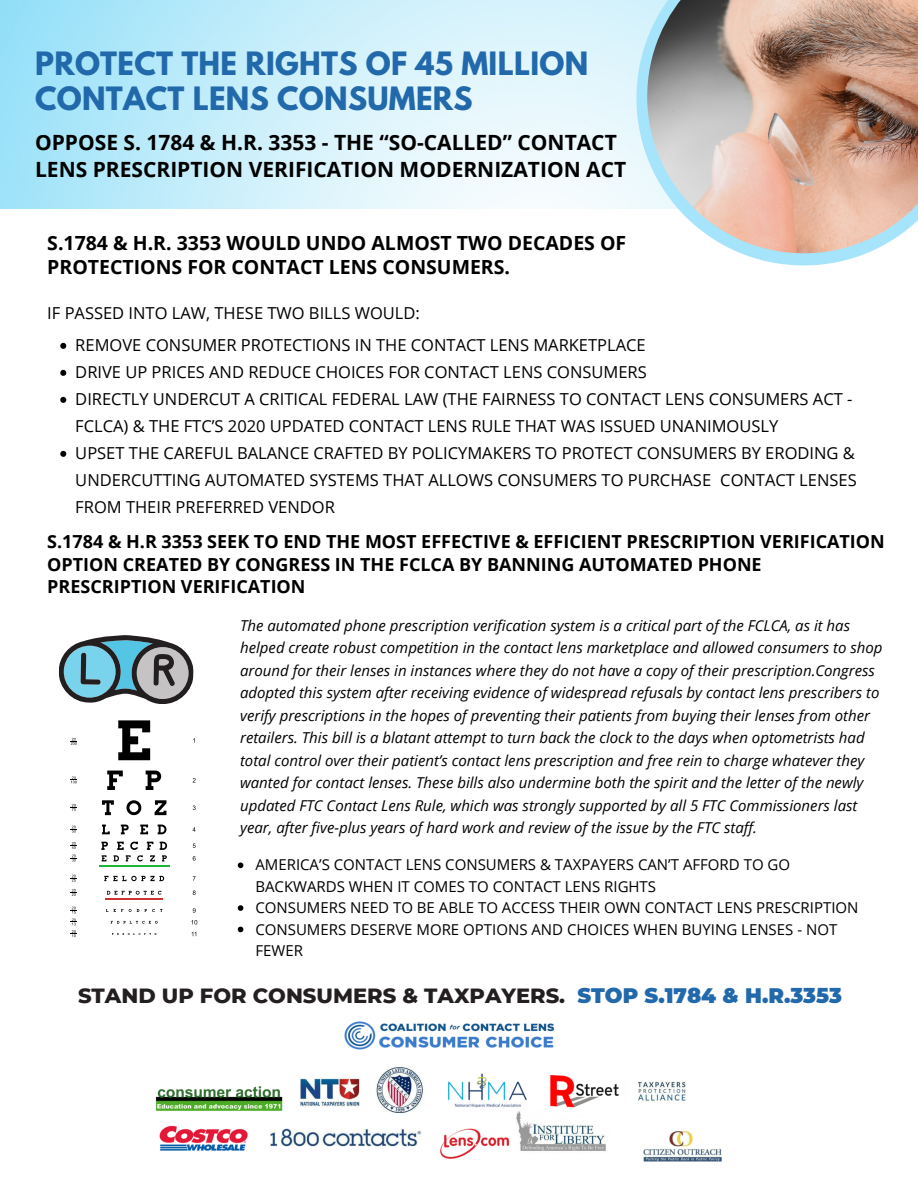
<style>
.page{position:relative;width:918px;height:1188px;background:#fff}
.page>*{position:absolute;margin:0;border:0;box-sizing:border-box;transform-origin:0 0}
.t1{font:700 28.5px "League Spartan";letter-spacing:.01em;color:#2269ab}
.t2{font:700 21px/27px "Open Sans";color:#000}
.t3{font:800 21px "Montserrat";color:#231f20}
.t4{font:700 19.5px "Open Sans";color:#000}
.t5{font:700 18px/22.5px "Open Sans";color:#000}
.t6{font:16.5px/27px "Open Sans";color:#000}
.t7{font:italic 15px/22.5px "Open Sans";color:#000}
.t8{font:15px/21.3px "Open Sans";color:#000}
.s1{font-weight:900;color:#2269ab}
</style>
<div class="page">
<svg style="left:193px;top:805px;width:3px;height:5px"></svg>
<svg style="left:193px;top:856px;width:3px;height:5px"></svg>
<svg style="left:193px;top:890px;width:3px;height:5px"></svg>
<svg style="left:193px;top:908px;width:3px;height:5px"></svg>
<svg style="left:191px;top:920px;width:6px;height:5px"></svg>
<svg style="left:192px;top:932px;width:4px;height:4px"></svg>
<svg style="left:118px;top:720px;width:32px;height:40px"></svg>
<svg style="left:107px;top:771px;width:16px;height:19px"></svg>
<svg style="left:146px;top:771px;width:15px;height:19px"></svg>
<svg style="left:102px;top:800px;width:12px;height:15px"></svg>
<svg style="left:126px;top:800px;width:15px;height:15px"></svg>
<svg style="left:155px;top:800px;width:11px;height:15px"></svg>
<svg style="left:102px;top:825px;width:8px;height:9px"></svg>
<svg style="left:121px;top:825px;width:8px;height:9px"></svg>
<svg style="left:140px;top:825px;width:8px;height:9px"></svg>
<svg style="left:158px;top:825px;width:8px;height:9px"></svg>
<svg style="left:101px;top:842px;width:7px;height:19px"></svg>
<svg style="left:114px;top:842px;width:53px;height:19px"></svg>
<svg style="left:104px;top:876px;width:60px;height:5px"></svg>
<svg style="left:107px;top:891px;width:55px;height:4px"></svg>
<svg style="left:129px;top:909px;width:10px;height:3px"></svg>
<svg style="left:145px;top:909px;width:17px;height:3px"></svg>
<hr style="left:99px;top:865px;width:70px;height:2px;background:#1fb53b">
<hr style="left:105px;top:899px;width:58px;height:1px;background:#c33">
<svg style="left:111px;top:921px;width:47px;height:3px"></svg>
<svg style="left:112px;top:933px;width:44px;height:2px"></svg>
<svg style="left:71px;top:907px;width:6px;height:30px"></svg>
<svg style="left:71px;top:889px;width:6px;height:7px"></svg>
<svg style="left:71px;top:875px;width:6px;height:7px"></svg>
<svg style="left:71px;top:855px;width:6px;height:7px"></svg>
<svg style="left:71px;top:842px;width:6px;height:7px"></svg>
<svg style="left:71px;top:826px;width:6px;height:7px"></svg>
<svg style="left:71px;top:804px;width:6px;height:7px"></svg>
<svg style="left:71px;top:776px;width:6px;height:7px"></svg>
<svg style="left:71px;top:738px;width:6px;height:7px"></svg>
<svg style="left:59px;top:635px;width:135px;height:69px"></svg>
<svg style="left:60px;top:343px;width:6px;height:6px"></svg>
<svg style="left:60px;top:370px;width:6px;height:6px"></svg>
<svg style="left:60px;top:397px;width:6px;height:6px"></svg>
<svg style="left:60px;top:451px;width:6px;height:6px"></svg>
<svg style="left:238px;top:863px;width:5px;height:5px"></svg>
<svg style="left:238px;top:905px;width:5px;height:6px"></svg>
<svg style="left:238px;top:927px;width:5px;height:5px"></svg>
<svg style="left:636px;top:0;width:231px;height:265px"></svg>
<img style="left:647px;top:0;width:271px;height:253px">
<img style="left:344px;top:1021px;width:211px;height:29px">
<img style="left:155px;top:1067px;width:567px;height:95px">
<img style="left:544px;top:1068px;width:150px;height:46px">
<div style="left:694px;top:1068px;width:126px;height:56px;background:#fff"></div>
<p class="t1" style="left:35px;top:50px;width:555px">PROTECT THE RIGHTS OF 45 MILLION</p>
<p class="t1" style="left:35px;top:84px;width:439px">CONTACT LENS CONSUMERS</p>
<p class="t2" style="left:35px;top:128px;width:593px">OPPOSE S. 1784 &amp; H.R. 3353 - THE “SO-CALLED” CONTACT<br>LENS PRESCRIPTION VERIFICATION MODERNIZATION ACT</p>
<p class="t4" style="left:47px;top:229px;width:580px">S.1784 &amp; H.R. 3353 WOULD UNDO ALMOST TWO DECADES OF</p>
<p class="t4" style="left:47px;top:253px;width:464px">PROTECTIONS FOR CONTACT LENS CONSUMERS.</p>
<p class="t6" style="left:47px;top:299px;width:374px">IF PASSED INTO LAW, THESE TWO BILLS WOULD:</p>
<p class="t6" style="left:75px;top:331px;width:572px">REMOVE CONSUMER PROTECTIONS IN THE CONTACT LENS MARKETPLACE</p>
<p class="t6" style="left:75px;top:358px;width:573px">DRIVE UP PRICES AND REDUCE CHOICES FOR CONTACT LENS CONSUMERS</p>
<p class="t6" style="left:75px;top:385px;width:779px">DIRECTLY UNDERCUT A CRITICAL FEDERAL LAW (THE FAIRNESS TO CONTACT LENS CONSUMERS ACT -<br>FCLCA) &amp; THE FTC’S 2020 UPDATED CONTACT LENS RULE THAT WAS ISSUED UNANIMOUSLY</p>
<p class="t6" style="left:75px;top:439px;width:783px;text-align:justify">UPSET THE CAREFUL BALANCE CRAFTED BY POLICYMAKERS TO PROTECT CONSUMERS BY ERODING &amp; UNDERCUTTING AUTOMATED SYSTEMS THAT ALLOWS CONSUMERS TO PURCHASE CONTACT LENSES FROM THEIR PREFERRED VENDOR</p>
<p class="t5" style="left:47px;top:530px;width:839px">S.1784 &amp; H.R 3353 SEEK TO END THE MOST EFFECTIVE &amp; EFFICIENT PRESCRIPTION VERIFICATION<br>OPTION CREATED BY CONGRESS IN THE FCLCA BY BANNING AUTOMATED PHONE<br>PRESCRIPTION VERIFICATION</p>
<p class="t7" style="left:240px;top:614px;width:644px">The automated phone prescription verification system is a critical part of the FCLCA, as it has helped create robust competition in the contact lens marketplace and allowed consumers to shop around for their lenses in instances where they do not have a copy of their prescription.Congress adopted this system after receiving evidence of widespread refusals by contact lens prescribers to verify prescriptions in the hopes of preventing their patients from buying their lenses from other retailers. This bill is a blatant attempt to turn back the clock to the days when optometrists had total control over their patient’s contact lens prescription and free rein to charge whatever they wanted for contact lenses. These bills also undermine both the spirit and the letter of the newly updated FTC Contact Lens Rule, which was strongly supported by all 5 FTC Commissioners last year, after five-plus years of hard work and review of the issue by the FTC staff.</p>
<p class="t8" style="left:255px;top:854px;width:536px">AMERICA’S CONTACT LENS CONSUMERS &amp; TAXPAYERS CAN’T AFFORD TO GO<br>BACKWARDS WHEN IT COMES TO CONTACT LENS RIGHTS</p>
<p class="t8" style="left:255px;top:897px;width:605px">CONSUMERS NEED TO BE ABLE TO ACCESS THEIR OWN CONTACT LENS PRESCRIPTION</p>
<p class="t8" style="left:255px;top:918px;width:583px">CONSUMERS DESERVE MORE OPTIONS AND CHOICES WHEN BUYING LENSES - NOT<br>FEWER</p>
<p class="t3" style="left:78px;top:983px;width:766px">STAND UP FOR CONSUMERS &amp; TAXPAYERS. <span class="s1">STOP S.1784 &amp; H.R.3353</span></p>
</div>
